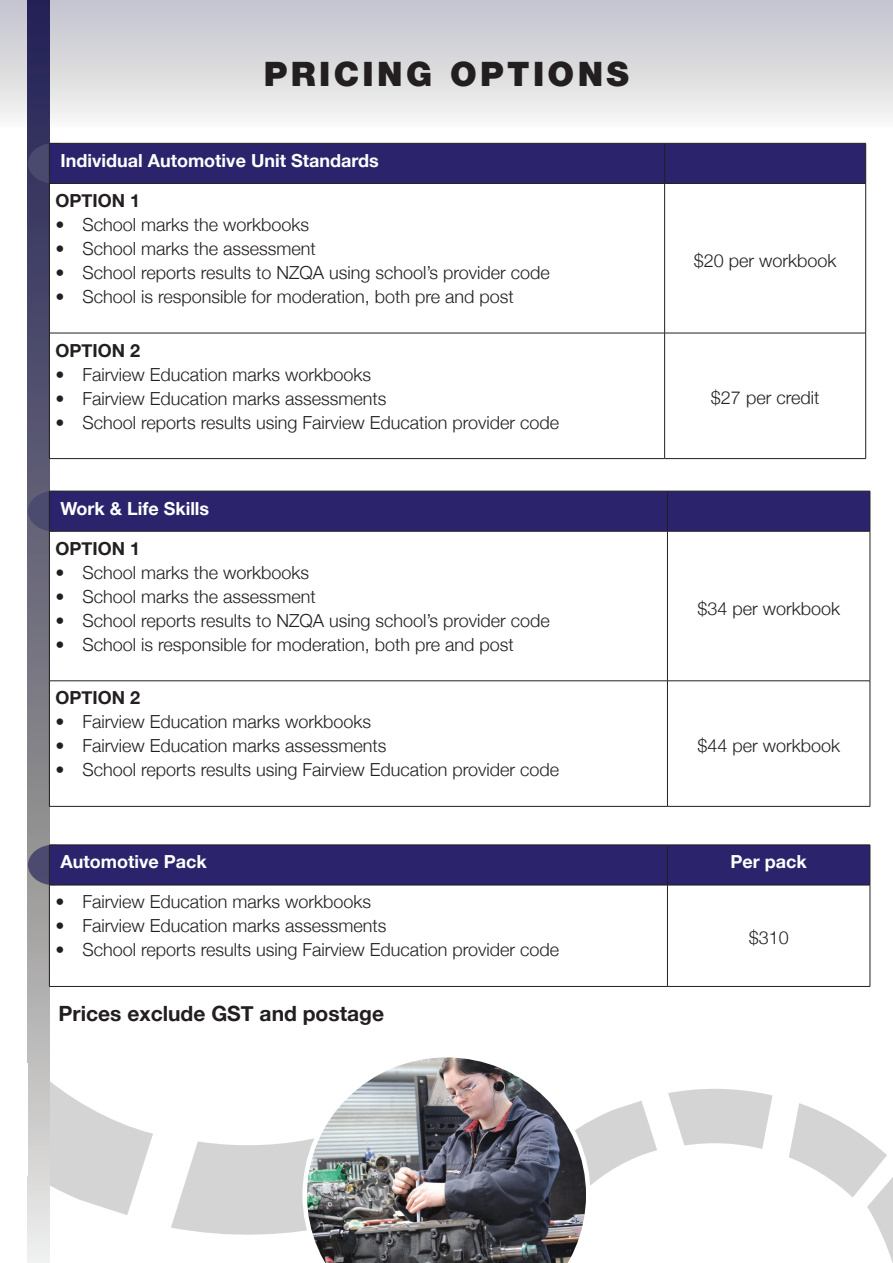
<style>
.page{position:relative;width:893px;height:1263px;background:#fff}
.page>*{position:absolute;margin:0;border:0;box-sizing:border-box;transform-origin:0 0}
.t1{font:900 33.6px "Helvetica Neue";letter-spacing:.1em;color:#231f20}
.t2{font:700 21px "Helvetica Neue";color:#231f20}
.t3{font:300 18px "Helvetica Neue";color:#231f20}
.t4{font:700 18px "Helvetica Neue";color:#fff}
.t5{font:700 18px "Helvetica Neue";color:#231f20}
</style>
<div class="page">
<svg style="left:0;top:0;width:893px;height:128px"></svg>
<svg style="left:27px;top:1071px;width:126px;height:144px"></svg>
<svg style="left:171px;top:1141px;width:131px;height:94px;background:#dadada"></svg>
<svg style="left:28px;top:0;width:21px;height:1263px;background:#7b7a8c"></svg>
<div style="left:28px;top:143px;width:52px;height:41px;background:#4b4a6f;border-radius:50%"></div>
<svg style="left:590px;top:1101px;width:67px;height:85px"></svg>
<svg style="left:789px;top:1103px;width:104px;height:160px"></svg>
<svg style="left:668px;top:1089px;width:104px;height:60px"></svg>
<img style="left:302px;top:1057px;width:288px;height:206px">
<div style="left:0;top:1063px;width:28px;height:113px;background:#fff"></div>
<div style="left:28px;top:845px;width:52px;height:40px;background:#4b4a6f;border-radius:50%"></div>
<div style="left:50px;top:846px;width:820px;height:39px;background:#2b246c"></div>
<hr style="left:49px;top:845px;width:618px;height:1px;background:#231f20">
<hr style="left:49px;top:845px;width:1px;height:40px;background:#231f20">
<hr style="left:667px;top:845px;width:203px;height:1px;background:#231f20">
<hr style="left:667px;top:845px;width:1px;height:40px;background:#231f20">
<hr style="left:870px;top:845px;width:1px;height:40px;background:#231f20">
<hr style="left:49px;top:885px;width:618px;height:1px;background:#231f20">
<hr style="left:49px;top:885px;width:1px;height:101px;background:#231f20">
<hr style="left:667px;top:885px;width:203px;height:1px;background:#231f20">
<hr style="left:667px;top:885px;width:1px;height:101px;background:#231f20">
<hr style="left:870px;top:885px;width:1px;height:101px;background:#231f20">
<hr style="left:49px;top:986px;width:618px;height:1px;background:#231f20">
<hr style="left:667px;top:986px;width:203px;height:1px;background:#231f20">
<div style="left:28px;top:491px;width:52px;height:40px;background:#4b4a6f;border-radius:50%"></div>
<div style="left:50px;top:492px;width:820px;height:39px;background:#2b246c"></div>
<hr style="left:49px;top:491px;width:618px;height:1px;background:#231f20">
<hr style="left:49px;top:491px;width:1px;height:40px;background:#231f20">
<hr style="left:667px;top:491px;width:203px;height:1px;background:#231f20">
<hr style="left:667px;top:491px;width:1px;height:40px;background:#231f20">
<hr style="left:870px;top:491px;width:1px;height:40px;background:#231f20">
<hr style="left:49px;top:531px;width:618px;height:1px;background:#231f20">
<hr style="left:49px;top:531px;width:1px;height:150px;background:#231f20">
<hr style="left:667px;top:531px;width:203px;height:1px;background:#231f20">
<hr style="left:667px;top:531px;width:1px;height:150px;background:#231f20">
<hr style="left:870px;top:531px;width:1px;height:150px;background:#231f20">
<hr style="left:49px;top:680px;width:618px;height:1px;background:#231f20">
<hr style="left:49px;top:681px;width:1px;height:125px;background:#231f20">
<hr style="left:667px;top:680px;width:203px;height:1px;background:#231f20">
<hr style="left:667px;top:681px;width:1px;height:125px;background:#231f20">
<hr style="left:870px;top:681px;width:1px;height:125px;background:#231f20">
<hr style="left:49px;top:806px;width:618px;height:1px;background:#231f20">
<hr style="left:667px;top:806px;width:203px;height:1px;background:#231f20">
<div style="left:50px;top:144px;width:815px;height:39px;background:#2b246c"></div>
<hr style="left:49px;top:143px;width:616px;height:1px;background:#231f20">
<hr style="left:49px;top:143px;width:1px;height:40px;background:#231f20">
<hr style="left:665px;top:143px;width:201px;height:1px;background:#231f20">
<hr style="left:664px;top:143px;width:1px;height:40px;background:#231f20">
<hr style="left:865px;top:143px;width:1px;height:40px;background:#231f20">
<hr style="left:49px;top:183px;width:616px;height:1px;background:#231f20">
<hr style="left:49px;top:184px;width:1px;height:149px;background:#231f20">
<hr style="left:665px;top:183px;width:201px;height:1px;background:#231f20">
<hr style="left:664px;top:184px;width:1px;height:149px;background:#231f20">
<hr style="left:865px;top:184px;width:1px;height:149px;background:#231f20">
<hr style="left:49px;top:333px;width:616px;height:1px;background:#231f20">
<hr style="left:49px;top:333px;width:1px;height:125px;background:#231f20">
<hr style="left:665px;top:333px;width:201px;height:1px;background:#231f20">
<hr style="left:664px;top:333px;width:1px;height:125px;background:#231f20">
<hr style="left:865px;top:333px;width:1px;height:125px;background:#231f20">
<hr style="left:49px;top:458px;width:616px;height:1px;background:#231f20">
<hr style="left:665px;top:458px;width:201px;height:1px;background:#231f20">
<h1 class="t1" style="left:264px;top:54px;width:367px">PRICING OPTIONS</h1>
<p class="t4" style="left:60px;top:146px;width:320px">Individual Automotive Unit Standards</p>
<p class="t5" style="left:55px;top:186px;width:86px">OPTION 1</p>
<p class="t3" style="left:55px;top:210px;width:255px">• School marks the workbooks</p>
<p class="t3" style="left:55px;top:234px;width:262px">• School marks the assessment</p>
<p class="t3" style="left:55px;top:258px;width:496px">• School reports results to NZQA using school’s provider code</p>
<p class="t3" style="left:55px;top:282px;width:460px">• School is responsible for moderation, both pre and post</p>
<p class="t5" style="left:55px;top:336px;width:86px">OPTION 2</p>
<p class="t3" style="left:55px;top:360px;width:317px">• Fairview Education marks workbooks</p>
<p class="t3" style="left:55px;top:384px;width:333px">• Fairview Education marks assessments</p>
<p class="t3" style="left:55px;top:408px;width:505px">• School reports results using Fairview Education provider code</p>
<p class="t4" style="left:60px;top:494px;width:150px">Work &amp; Life Skills</p>
<p class="t5" style="left:55px;top:534px;width:86px">OPTION 1</p>
<p class="t3" style="left:55px;top:558px;width:255px">• School marks the workbooks</p>
<p class="t3" style="left:55px;top:582px;width:262px">• School marks the assessment</p>
<p class="t3" style="left:55px;top:606px;width:496px">• School reports results to NZQA using school’s provider code</p>
<p class="t3" style="left:55px;top:630px;width:460px">• School is responsible for moderation, both pre and post</p>
<p class="t5" style="left:55px;top:684px;width:86px">OPTION 2</p>
<p class="t3" style="left:55px;top:707px;width:317px">• Fairview Education marks workbooks</p>
<p class="t3" style="left:55px;top:731px;width:333px">• Fairview Education marks assessments</p>
<p class="t3" style="left:55px;top:755px;width:505px">• School reports results using Fairview Education provider code</p>
<p class="t3" style="left:694px;top:246px;width:144px">$20 per workbook</p>
<p class="t3" style="left:711px;top:383px;width:110px">$27 per credit</p>
<p class="t3" style="left:697px;top:594px;width:144px">$34 per workbook</p>
<p class="t3" style="left:697px;top:731px;width:144px">$44 per workbook</p>
<p class="t4" style="left:60px;top:848px;width:148px">Automotive Pack</p>
<p class="t4" style="left:730px;top:848px;width:78px">Per pack</p>
<p class="t3" style="left:55px;top:887px;width:317px">• Fairview Education marks workbooks</p>
<p class="t3" style="left:55px;top:911px;width:333px">• Fairview Education marks assessments</p>
<p class="t3" style="left:55px;top:935px;width:505px">• School reports results using Fairview Education provider code</p>
<p class="t3" style="left:749px;top:923px;width:42px">$310</p>
<p class="t2" style="left:59px;top:997px;width:327px">Prices exclude GST and postage</p>
</div>
